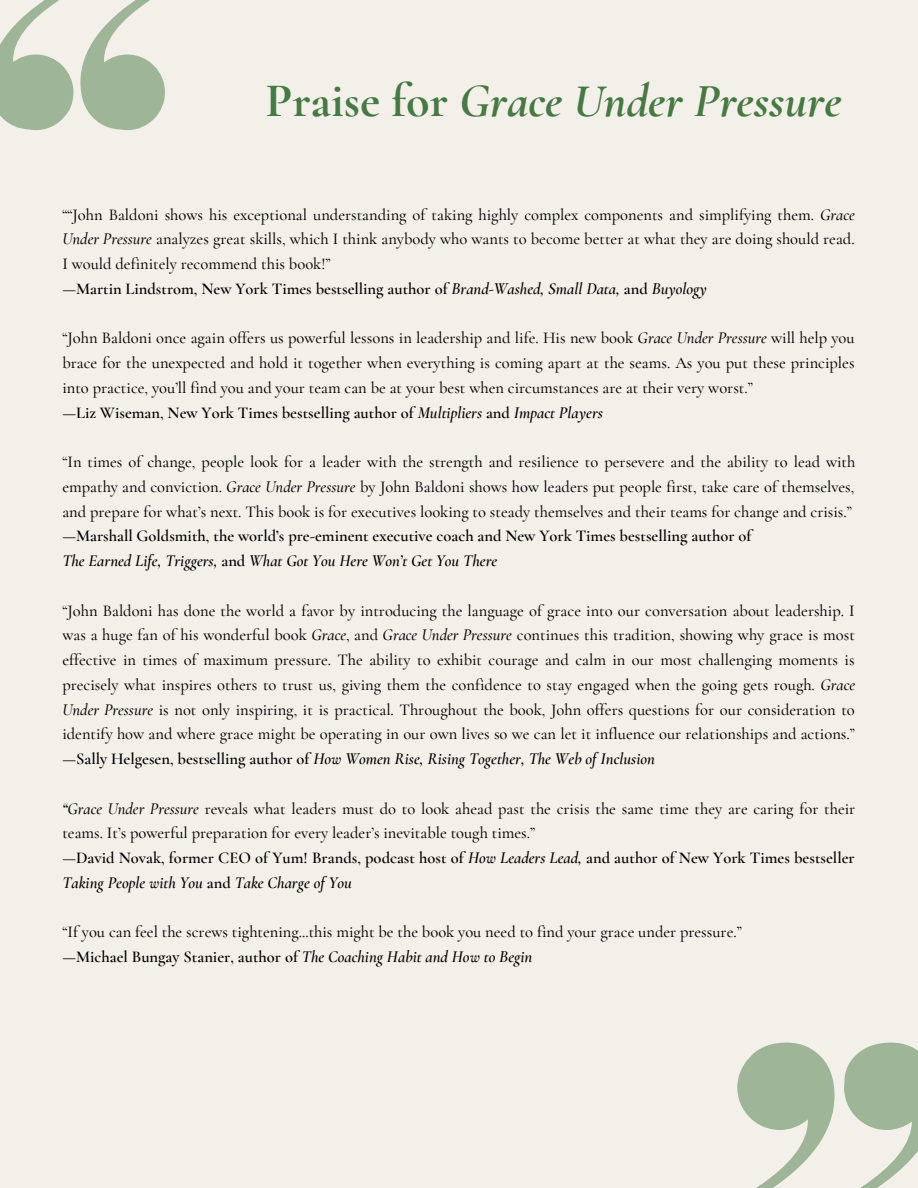
<style>
.page{position:relative;width:918px;height:1188px;background:#f3f0ea}
.page>*{position:absolute;margin:0;border:0;box-sizing:border-box;transform-origin:0 0}
.t1{font:italic 700 48.15px "Cormorant Garamond";color:#487944}
.t2{font:500 16.5px/24.8px "Cormorant Garamond";color:#000}
.t3{font:600 16.5px/24.8px "Cormorant Garamond";color:#000}
.s1{font-style:normal}
.s2{font-style:italic}
.s3{font-weight:600}
.s4{font-weight:600;font-style:italic}
</style>
<div class="page">
<svg style="left:0;top:0;width:73px;height:130px"></svg>
<svg style="left:80px;top:0;width:85px;height:130px"></svg>
<svg style="left:844px;top:1043px;width:74px;height:145px"></svg>
<svg style="left:737px;top:1043px;width:98px;height:145px"></svg>
<h1 class="t1" style="left:266px;top:72px;width:577px"><span class="s1">Praise for</span> Grace Under Pressure</h1>
<p class="t2" style="left:62px;top:202px;width:794px">““John Baldoni shows his exceptional understanding of taking highly complex components and simplifying them. <span class="s2">Grace Under Pressure</span> analyzes great skills, which I think anybody who wants to become better at what they are doing should read.<br>I would definitely recommend this book!”<br><span class="s3">—Martin Lindstrom, New York Times bestselling author of</span> <span class="s4">Brand-Washed, Small Data,</span> <span class="s3">and</span> <span class="s4">Buyology</span></p>
<p class="t2" style="left:62px;top:326px;width:794px">“John Baldoni once again offers us powerful lessons in leadership and life. His new book <span class="s2">Grace Under Pressure</span> will help you brace for the unexpected and hold it together when everything is coming apart at the seams. As you put these principles into practice, you’ll find you and your team can be at your best when circumstances are at their very worst.”<br><span class="s3">—Liz Wiseman, New York Times bestselling author of</span> <span class="s4">Multipliers</span> <span class="s3">and</span> <span class="s4">Impact Players</span></p>
<p class="t2" style="left:62px;top:450px;width:795px;text-align:justify">“In times of change, people look for a leader with the strength and resilience to persevere and the ability to lead with empathy and conviction. <span class="s2">Grace Under Pressure</span> by John Baldoni shows how leaders put people first, take care of themselves, and prepare for what’s next. This book is for executives looking to steady themselves and their teams for change and crisis.”</p>
<p class="t3" style="left:62px;top:524px;width:691px">—Marshall Goldsmith, the world’s pre-eminent executive coach and New York Times bestselling author of<br><span class="s2">The Earned Life, Triggers,</span> and <span class="s2">What Got You Here Won’t Get You There</span></p>
<p class="t2" style="left:62px;top:598px;width:794px;text-align:justify">“John Baldoni has done the world a favor by introducing the language of grace into our conversation about leadership. I was a huge fan of his wonderful book <span class="s2">Grace</span>, and <span class="s2">Grace Under Pressure</span> continues this tradition, showing why grace is most effective in times of maximum pressure. The ability to exhibit courage and calm in our most challenging moments is precisely what inspires others to trust us, giving them the confidence to stay engaged when the going gets rough. <span class="s2">Grace Under Pressure</span> is not only inspiring, it is practical. Throughout the book, John offers questions for our consideration to identify how and where grace might be operating in our own lives so we can let it influence our relationships and actions.” <span class="s3">—Sally Helgesen, bestselling author of</span> <span class="s4">How Women Rise, Rising Together, The Web of Inclusion</span></p>
<p class="t2" style="left:62px;top:796px;width:794px"><span class="s4">“</span><span class="s2">Grace Under Pressure</span> reveals what leaders must do to look ahead past the crisis the same time they are caring for their teams. It’s powerful preparation for every leader’s inevitable tough times.”<br><span class="s3">—David Novak, former CEO of Yum! Brands, podcast host of</span> <span class="s4">How Leaders Lead,</span> <span class="s3">and author of New York Times bestseller </span><span class="s4">Taking People with You</span> <span class="s3">and</span> <span class="s4">Take Charge of You</span></p>
<p class="t2" style="left:62px;top:920px;width:681px">“If you can feel the screws tightening...this might be the book you need to find your grace under pressure.” <span class="s3">—Michael Bungay Stanier, author of</span> <span class="s4">The Coaching Habit and How to Begin</span></p>
</div>
